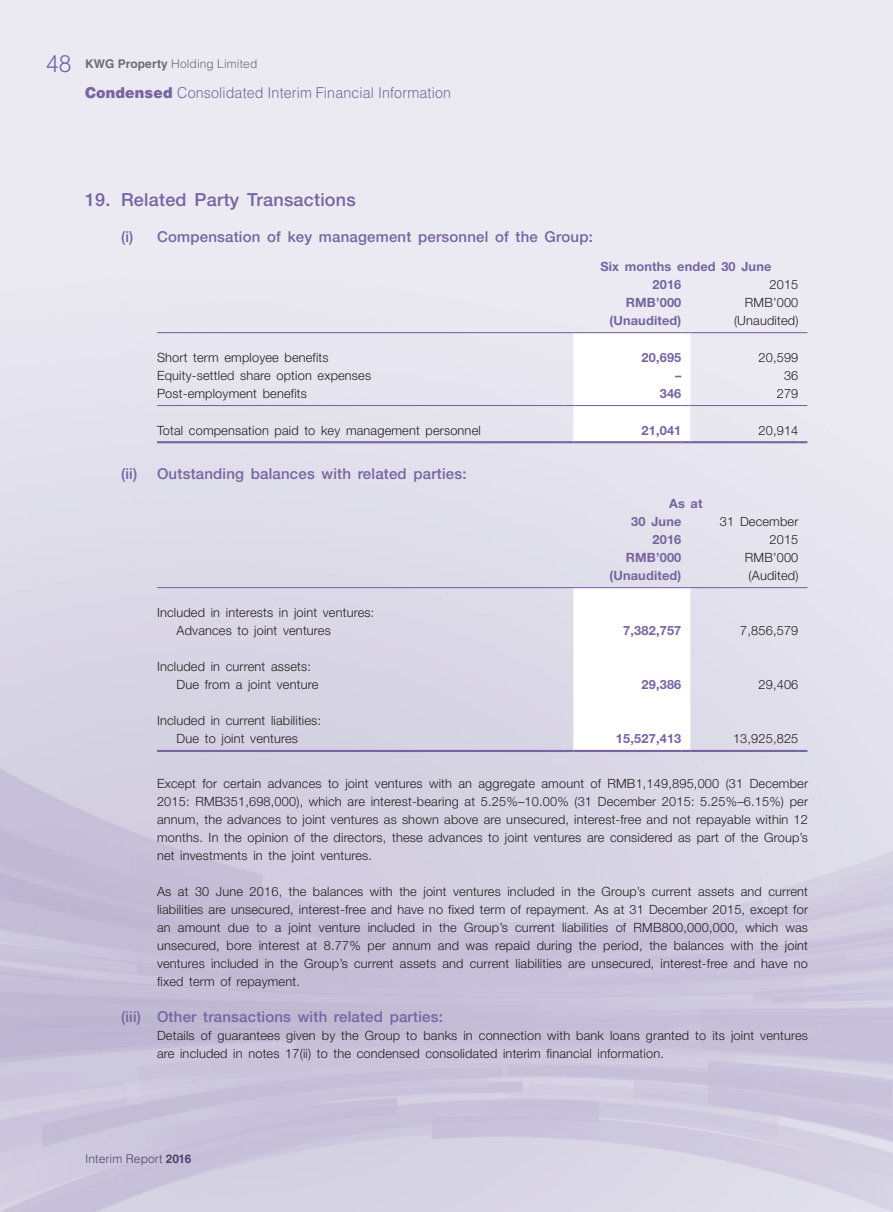
<style>
.page{position:relative;width:893px;height:1212px;background:#fff}
.page>*{position:absolute;margin:0;border:0;box-sizing:border-box;transform-origin:0 0}
._03_H1{font:500 18px "Helvetica Neue LT Std";letter-spacing:.015em;color:#7764a0}
._04___H2{font:500 15px "Helvetica Neue LT Std";letter-spacing:.015em;color:#7764a0}
.t1{font:300 15px "Helvetica LT Std";letter-spacing:.01em;color:#7764a0;scale:.95 1}
._13_____P4{font:300 12.75px/18px "Helvetica Neue LT Std";letter-spacing:.015em;color:#231f20;text-align:justify}
._01_Body_Text{font:300 12.75px/18px "Helvetica Neue LT Std";letter-spacing:.015em;color:#231f20;text-align:right}
._01_Body_Text-2{font:700 12.75px/18px "Helvetica Neue LT Std";letter-spacing:.015em;color:#7764a0;text-align:right}
.t2{font:300 12px "Helvetica LT Std";letter-spacing:.01em;color:#6c6d70}
.t3{font:300 12px "Helvetica LT Std";letter-spacing:.01em;color:#4f416d}
.s1{font-size:24px;color:#7764a0}
.s2{font-weight:700}
.s3{font-weight:900}
</style>
<div class="page">
<hr style="left:157px;top:405px;width:407px;height:1px;background:#7764a0">
<hr style="left:690px;top:405px;width:108px;height:1px;background:#7764a0">
<hr style="left:157px;top:332px;width:407px;height:1px;background:#7764a0">
<hr style="left:690px;top:332px;width:108px;height:1px;background:#7764a0">
<hr style="left:157px;top:441px;width:407px;height:2px;background:#7764a0">
<svg style="left:564px;top:332px;width:126px;height:111px"></svg>
<hr style="left:690px;top:441px;width:108px;height:2px;background:#7764a0">
<svg style="left:798px;top:441px;width:9px;height:2px"></svg>
<hr style="left:157px;top:750px;width:407px;height:2px;background:#7764a0">
<hr style="left:690px;top:750px;width:108px;height:2px;background:#7764a0">
<svg style="left:798px;top:750px;width:9px;height:2px"></svg>
<hr style="left:157px;top:587px;width:407px;height:1px;background:#7764a0">
<svg style="left:564px;top:587px;width:126px;height:165px"></svg>
<hr style="left:690px;top:587px;width:108px;height:1px;background:#7764a0">
<p class="t2" style="left:46px;top:56px;width:213px"><span class="s1">48</span> <span class="s2">KWG Property</span> Holding Limited</p>
<p class="t1" style="left:85px;top:83px;width:387px"><span class="s3">Condensed</span> Consolidated Interim Financial Information</p>
<p class="_03_H1" style="left:85px;top:189px;width:272px">19. Related Party Transactions</p>
<p class="_04___H2" style="left:121px;top:228px;width:473px">(i) Compensation of key management personnel of the Group:</p>
<p class="_01_Body_Text-2" style="left:600px;top:257px;width:173px">Six months ended 30 June</p>
<p class="_01_Body_Text-2" style="left:652px;top:275px;width:30px">2016</p>
<p class="_01_Body_Text" style="left:769px;top:275px;width:30px">2015</p>
<p class="_01_Body_Text-2" style="left:626px;top:293px;width:57px">RMB’000</p>
<p class="_01_Body_Text" style="left:745px;top:293px;width:55px">RMB’000</p>
<p class="_01_Body_Text-2" style="left:609px;top:311px;width:73px">(Unaudited)</p>
<p class="_01_Body_Text" style="left:734px;top:311px;width:66px">(Unaudited)</p>
<p class="_01_Body_Text" style="left:157px;top:348px;width:173px">Short term employee benefits</p>
<p class="_01_Body_Text-2" style="left:641px;top:348px;width:41px">20,695</p>
<p class="_01_Body_Text" style="left:758px;top:348px;width:41px">20,599</p>
<p class="_01_Body_Text" style="left:157px;top:366px;width:216px">Equity-settled share option expenses</p>
<p class="_01_Body_Text-2" style="left:675px;top:366px;width:8px">–</p>
<p class="_01_Body_Text" style="left:784px;top:366px;width:16px">36</p>
<p class="_01_Body_Text" style="left:157px;top:384px;width:151px">Post-employment benefits</p>
<p class="_01_Body_Text-2" style="left:660px;top:384px;width:23px">346</p>
<p class="_01_Body_Text" style="left:777px;top:384px;width:23px">279</p>
<p class="_01_Body_Text" style="left:157px;top:421px;width:325px">Total compensation paid to key management personnel</p>
<p class="_01_Body_Text-2" style="left:641px;top:421px;width:41px">21,041</p>
<p class="_01_Body_Text" style="left:758px;top:421px;width:41px">20,914</p>
<p class="_04___H2" style="left:121px;top:465px;width:347px">(ii) Outstanding balances with related parties:</p>
<p class="_01_Body_Text-2" style="left:669px;top:494px;width:35px">As at</p>
<p class="_01_Body_Text-2" style="left:631px;top:512px;width:52px">30 June<br>2016</p>
<p class="_01_Body_Text" style="left:720px;top:512px;width:80px">31 December<br>2015</p>
<p class="_01_Body_Text-2" style="left:626px;top:548px;width:57px">RMB’000</p>
<p class="_01_Body_Text" style="left:745px;top:548px;width:55px">RMB’000</p>
<p class="_01_Body_Text-2" style="left:609px;top:566px;width:73px">(Unaudited)</p>
<p class="_01_Body_Text" style="left:749px;top:566px;width:51px">(Audited)</p>
<p class="_01_Body_Text" style="left:157px;top:603px;width:219px">Included in interests in joint ventures:</p>
<p class="_01_Body_Text" style="left:177px;top:621px;width:156px">Advances to joint ventures</p>
<p class="_01_Body_Text-2" style="left:623px;top:621px;width:60px">7,382,757</p>
<p class="_01_Body_Text" style="left:740px;top:621px;width:60px">7,856,579</p>
<p class="_01_Body_Text" style="left:157px;top:657px;width:156px">Included in current assets:</p>
<p class="_01_Body_Text" style="left:177px;top:675px;width:143px">Due from a joint venture</p>
<p class="_01_Body_Text-2" style="left:641px;top:675px;width:41px">29,386</p>
<p class="_01_Body_Text" style="left:758px;top:675px;width:41px">29,406</p>
<p class="_01_Body_Text" style="left:157px;top:711px;width:166px">Included in current liabilities:</p>
<p class="_01_Body_Text" style="left:177px;top:730px;width:123px">Due to joint ventures</p>
<p class="_01_Body_Text-2" style="left:616px;top:730px;width:67px">15,527,413</p>
<p class="_01_Body_Text" style="left:733px;top:730px;width:67px">13,925,825</p>
<p class="_13_____P4" style="left:157px;top:774px;width:652px">Except for certain advances to joint ventures with an aggregate amount of RMB1,149,895,000 (31 December 2015: RMB351,698,000), which are interest-bearing at 5.25%–10.00% (31 December 2015: 5.25%–6.15%) per annum, the advances to joint ventures as shown above are unsecured, interest-free and not repayable within 12 months. In the opinion of the directors, these advances to joint ventures are considered as part of the Group’s net investments in the joint ventures.</p>
<p class="_13_____P4" style="left:157px;top:882px;width:652px">As at 30 June 2016, the balances with the joint ventures included in the Group’s current assets and current liabilities are unsecured, interest-free and have no fixed term of repayment. As at 31 December 2015, except for an amount due to a joint venture included in the Group’s current liabilities of RMB800,000,000, which was unsecured, bore interest at 8.77% per annum and was repaid during the period, the balances with the joint ventures included in the Group’s current assets and current liabilities are unsecured, interest-free and have no fixed term of repayment.</p>
<p class="_04___H2" style="left:121px;top:1008px;width:323px">(iii) Other transactions with related parties:</p>
<p class="_13_____P4" style="left:157px;top:1026px;width:652px">Details of guarantees given by the Group to banks in connection with bank loans granted to its joint ventures are included in notes 17(ii) to the condensed consolidated interim financial information.</p>
<p class="t3" style="left:85px;top:1151px;width:108px">Interim Report <span class="s2">2016</span></p>
</div>
